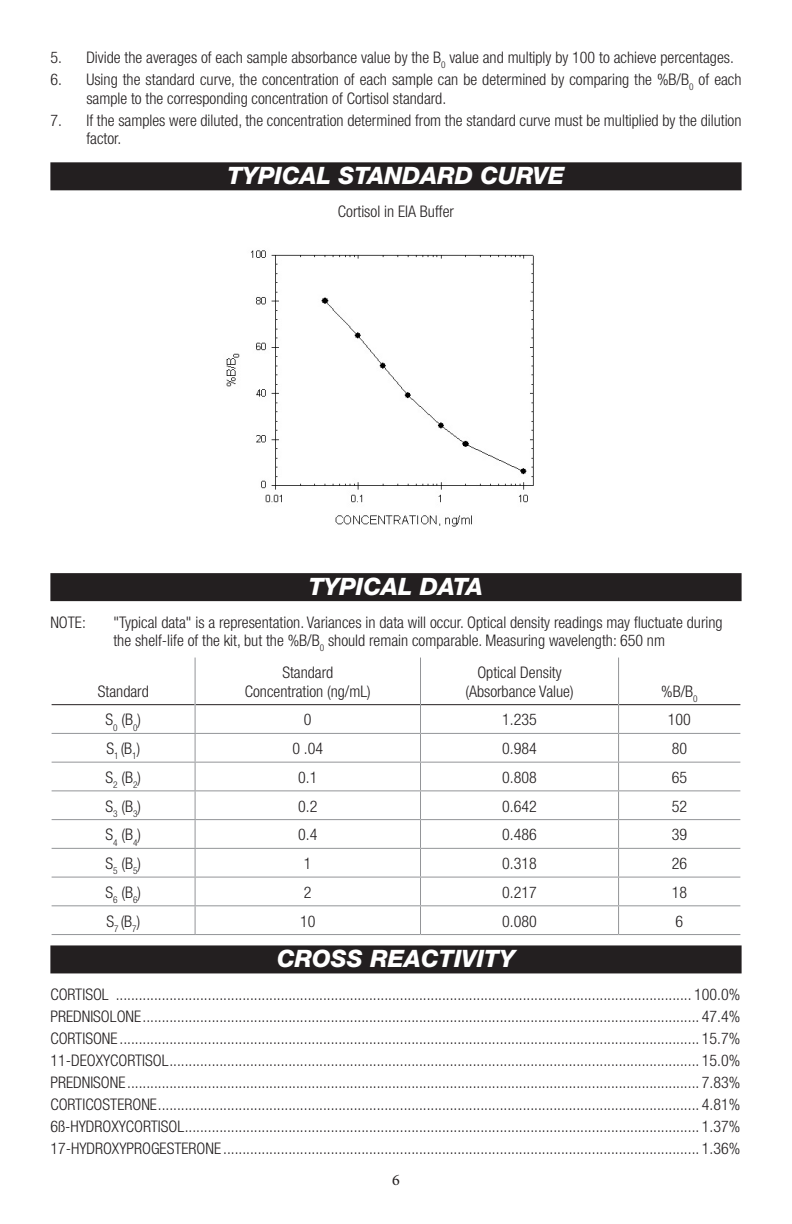
<style>
.page{position:relative;width:792px;height:1224px;background:#fff}
.page>*{position:absolute;margin:0;border:0;box-sizing:border-box;transform-origin:0 0}
.Headings{font:italic 800 24px "Helvetica Neue";color:#fff}
.Body{font:300 condensed 16px/18.4px "Helvetica Neue";color:#231f20;text-align:center}
.Number_Bullet_List{font:300 condensed 16px/18.4px "Helvetica Neue";color:#231f20}
.t1{font:16px "Minion Pro";color:#231f20}
</style>
<div class="page">
<div style="left:50px;top:162px;width:692px;height:28px;background:#231f20"></div>
<div style="left:50px;top:573px;width:692px;height:28px;background:#231f20"></div>
<div style="left:50px;top:945px;width:692px;height:28px;background:#231f20"></div>
<hr style="left:52px;top:704px;width:143px;height:1px;background:#231f20">
<hr style="left:196px;top:704px;width:224px;height:1px;background:#231f20">
<hr style="left:421px;top:704px;width:197px;height:1px;background:#231f20">
<hr style="left:619px;top:704px;width:121px;height:1px;background:#231f20">
<hr style="left:195px;top:658px;width:1px;height:47px;background:#939598">
<hr style="left:420px;top:658px;width:1px;height:47px;background:#939598">
<hr style="left:618px;top:658px;width:1px;height:47px;background:#939598">
<svg style="left:195px;top:705px;width:1px;height:229px"></svg>
<svg style="left:420px;top:705px;width:1px;height:229px"></svg>
<svg style="left:618px;top:705px;width:1px;height:229px"></svg>
<hr style="left:52px;top:733px;width:143px;height:1px;background:#939598">
<hr style="left:195px;top:733px;width:226px;height:1px;background:#939598">
<hr style="left:421px;top:733px;width:198px;height:1px;background:#939598">
<hr style="left:619px;top:733px;width:121px;height:1px;background:#939598">
<hr style="left:52px;top:762px;width:143px;height:1px;background:#939598">
<hr style="left:195px;top:762px;width:226px;height:1px;background:#939598">
<hr style="left:421px;top:762px;width:198px;height:1px;background:#939598">
<hr style="left:619px;top:762px;width:121px;height:1px;background:#939598">
<hr style="left:52px;top:790px;width:143px;height:1px;background:#939598">
<hr style="left:195px;top:790px;width:226px;height:1px;background:#939598">
<hr style="left:421px;top:790px;width:198px;height:1px;background:#939598">
<hr style="left:619px;top:790px;width:121px;height:1px;background:#939598">
<hr style="left:52px;top:819px;width:143px;height:1px;background:#939598">
<hr style="left:195px;top:819px;width:226px;height:1px;background:#939598">
<hr style="left:421px;top:819px;width:198px;height:1px;background:#939598">
<hr style="left:619px;top:819px;width:121px;height:1px;background:#939598">
<hr style="left:52px;top:848px;width:143px;height:1px;background:#939598">
<hr style="left:195px;top:848px;width:226px;height:1px;background:#939598">
<hr style="left:421px;top:848px;width:198px;height:1px;background:#939598">
<hr style="left:619px;top:848px;width:121px;height:1px;background:#939598">
<hr style="left:52px;top:877px;width:143px;height:1px;background:#939598">
<hr style="left:195px;top:877px;width:226px;height:1px;background:#939598">
<hr style="left:421px;top:877px;width:198px;height:1px;background:#939598">
<hr style="left:619px;top:877px;width:121px;height:1px;background:#939598">
<hr style="left:52px;top:905px;width:143px;height:1px;background:#939598">
<hr style="left:195px;top:905px;width:226px;height:1px;background:#939598">
<hr style="left:421px;top:905px;width:198px;height:1px;background:#939598">
<hr style="left:619px;top:905px;width:121px;height:1px;background:#939598">
<hr style="left:52px;top:934px;width:143px;height:1px;background:#939598">
<hr style="left:195px;top:934px;width:226px;height:1px;background:#939598">
<hr style="left:421px;top:934px;width:198px;height:1px;background:#939598">
<hr style="left:619px;top:934px;width:121px;height:1px;background:#939598">
<img style="left:226px;top:250px;width:308px;height:277px">
<p class="Number_Bullet_List" style="left:50px;top:48px;width:685px">5. Divide the averages of each sample absorbance value by the B<sub>0</sub> value and multiply by 100 to achieve percentages.</p>
<p class="Number_Bullet_List" style="left:86px;top:70px;width:657px;text-indent:-36px">6. Using the standard curve, the concentration of each sample can be determined by comparing the %B/B<sub>0</sub> of each sample to the corresponding concentration of Cortisol standard.</p>
<p class="Number_Bullet_List" style="left:86px;top:111px;width:657px;text-indent:-36px">7. If the samples were diluted, the concentration determined from the standard curve must be multiplied by the dilution factor.</p>
<p class="Headings" style="left:227px;top:161px;width:339px">TYPICAL STANDARD CURVE</p>
<p class="Body" style="left:338px;top:202px;width:118px">Cortisol in EIA Buffer</p>
<p class="Headings" style="left:309px;top:572px;width:176px">TYPICAL DATA</p>
<p class="Body" style="left:50px;top:613px;width:37px">NOTE:</p>
<p class="Body" style="left:113px;top:613px;width:611px;text-align:left">"Typical data" is a representation. Variances in data will occur. Optical density readings may fluctuate during the shelf-life of the kit, but the %B/B<sub>0</sub> should remain comparable. Measuring wavelength: 650 nm</p>
<p class="Body" style="left:98px;top:682px;width:52px">Standard</p>
<p class="Body" style="left:245px;top:663px;width:127px">Standard<br>Concentration (ng/mL)</p>
<p class="Body" style="left:466px;top:663px;width:110px">Optical Density (Absorbance Value)</p>
<p class="Body" style="left:661px;top:682px;width:38px">%B/B<sub>0</sub></p>
<p class="Body" style="left:106px;top:710px;width:37px">S<sub>0</sub> (B<sub>0</sub>)</p>
<p class="Body" style="left:304px;top:710px;width:9px">0</p>
<p class="Body" style="left:502px;top:710px;width:36px">1.235</p>
<p class="Body" style="left:668px;top:710px;width:25px">100</p>
<p class="Body" style="left:106px;top:739px;width:35px">S<sub>1</sub> (B<sub>1</sub>)</p>
<p class="Body" style="left:292px;top:739px;width:32px">0 .04</p>
<p class="Body" style="left:502px;top:739px;width:36px">0.984</p>
<p class="Body" style="left:672px;top:739px;width:17px">80</p>
<p class="Body" style="left:106px;top:768px;width:37px">S<sub>2</sub> (B<sub>2</sub>)</p>
<p class="Body" style="left:298px;top:768px;width:21px">0.1</p>
<p class="Body" style="left:502px;top:768px;width:36px">0.808</p>
<p class="Body" style="left:672px;top:768px;width:17px">65</p>
<p class="Body" style="left:106px;top:797px;width:37px">S<sub>3</sub> (B<sub>3</sub>)</p>
<p class="Body" style="left:298px;top:797px;width:21px">0.2</p>
<p class="Body" style="left:502px;top:797px;width:36px">0.642</p>
<p class="Body" style="left:672px;top:797px;width:17px">52</p>
<p class="Body" style="left:106px;top:825px;width:37px">S<sub>4</sub> (B<sub>4</sub>)</p>
<p class="Body" style="left:298px;top:825px;width:21px">0.4</p>
<p class="Body" style="left:502px;top:825px;width:36px">0.486</p>
<p class="Body" style="left:672px;top:825px;width:17px">39</p>
<p class="Body" style="left:106px;top:854px;width:37px">S<sub>5</sub> (B<sub>5</sub>)</p>
<p class="Body" style="left:304px;top:854px;width:9px">1</p>
<p class="Body" style="left:502px;top:854px;width:36px">0.318</p>
<p class="Body" style="left:672px;top:854px;width:17px">26</p>
<p class="Body" style="left:106px;top:883px;width:37px">S<sub>6</sub> (B<sub>6</sub>)</p>
<p class="Body" style="left:304px;top:883px;width:9px">2</p>
<p class="Body" style="left:502px;top:883px;width:36px">0.217</p>
<p class="Body" style="left:672px;top:883px;width:17px">18</p>
<p class="Body" style="left:106px;top:912px;width:35px">S<sub>7</sub> (B<sub>7</sub>)</p>
<p class="Body" style="left:300px;top:912px;width:17px">10</p>
<p class="Body" style="left:502px;top:912px;width:36px">0.080</p>
<p class="Body" style="left:676px;top:912px;width:9px">6</p>
<p class="Headings" style="left:277px;top:944px;width:239px">CROSS REACTIVITY</p>
<p class="Body" style="left:50px;top:985px;width:692px">CORTISOL ...................................................................................................................................................... 100.0%</p>
<p class="Body" style="left:50px;top:1007px;width:692px">PREDNISOLONE................................................................................................................................................. 47.4%</p>
<p class="Body" style="left:50px;top:1029px;width:692px">CORTISONE ....................................................................................................................................................... 15.7%</p>
<p class="Body" style="left:50px;top:1051px;width:692px">11-DEOXYCORTISOL.......................................................................................................................................... 15.0%</p>
<p class="Body" style="left:50px;top:1073px;width:692px">PREDNISONE..................................................................................................................................................... 7.83%</p>
<p class="Body" style="left:50px;top:1095px;width:692px">CORTICOSTERONE............................................................................................................................................. 4.81%</p>
<p class="Body" style="left:50px;top:1117px;width:692px">6ß-HYDROXYCORTISOL...................................................................................................................................... 1.37%</p>
<p class="Body" style="left:50px;top:1139px;width:692px">17-HYDROXYPROGESTERONE ............................................................................................................................ 1.36%</p>
<p class="t1" style="left:392px;top:1169px;width:9px">6</p>
</div>
